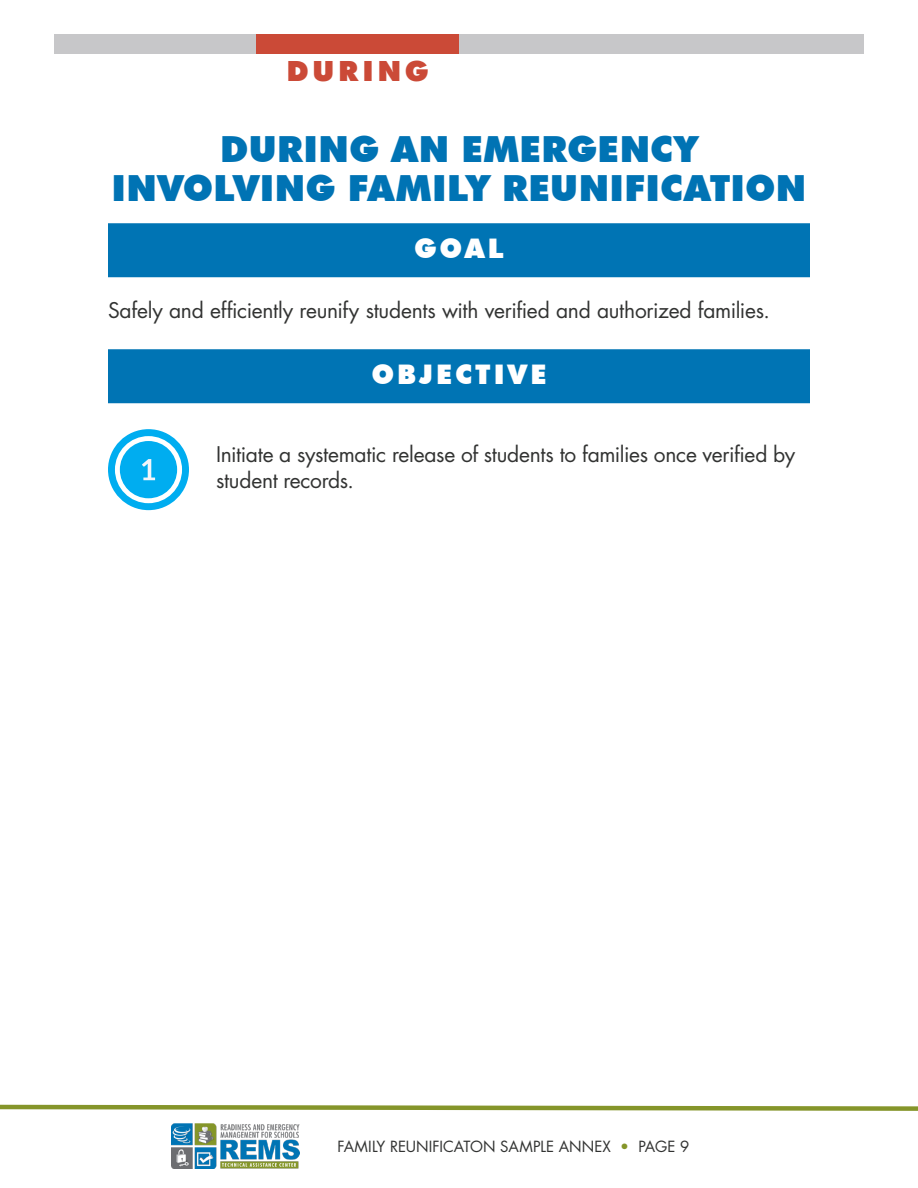
<style>
.page{position:relative;width:918px;height:1188px;background:#fff}
.page>*{position:absolute;margin:0;border:0;box-sizing:border-box;transform-origin:0 0}
.t1{font:900 36px/39px "Futura BT";letter-spacing:.01em;color:#0073b4;text-align:center}
.t2{font:800 30px "Futura PT";letter-spacing:.115em;color:#cb4a37}
.t3{font:900 27px "Futura BT";letter-spacing:.11em;color:#fff}
.t4{font:21px/25.5px "Futura Std";letter-spacing:-.015em;color:#323332}
.t5{font:15px "Futura Std";letter-spacing:.005em;color:#323332}
.s1{color:#859529}
</style>
<div class="page">
<div style="left:54px;top:35px;width:202px;height:19px;background:#c7c7c9"></div>
<div style="left:459px;top:35px;width:203px;height:19px;background:#c7c7c9"></div>
<div style="left:662px;top:35px;width:202px;height:19px;background:#c7c7c9"></div>
<div style="left:256px;top:35px;width:203px;height:19px;background:#cb4a37"></div>
<img style="left:171px;top:1124px;width:129px;height:45px">
<svg style="left:0;top:1105px;width:918px;height:6px;background:#a3af5f"></svg>
<div style="left:108px;top:223px;width:702px;height:54px;background:#0074b4"></div>
<div style="left:108px;top:349px;width:702px;height:54px;background:#0074b4"></div>
<div style="left:108px;top:429px;width:81px;height:81px;background:#00adf0;border-radius:50%"></div>
<svg style="left:115px;top:436px;width:67px;height:67px"></svg>
<div style="left:120px;top:441px;width:57px;height:57px;background:#00adf0;border-radius:50%"></div>
<svg style="left:142px;top:459px;width:13px;height:21px"></svg>
<h2 class="t2" style="left:287px;top:52px;width:144px">DURING</h2>
<h2 class="t1" style="left:112px;top:130px;width:696px">DURING AN EMERGENCY<br>INVOLVING FAMILY REUNIFICATION</h2>
<h3 class="t3" style="left:414px;top:232px;width:91px">GOAL</h3>
<p class="t4" style="left:108px;top:298px;width:664px">Safely and efficiently reunify students with verified and authorized families.</p>
<h3 class="t3" style="left:372px;top:358px;width:176px">OBJECTIVE</h3>
<p class="t4" style="left:216px;top:442px;width:581px">Initiate a systematic release of students to families once verified by student records.</p>
<p class="t5" style="left:338px;top:1137px;width:353px">FAMILY REUNIFICATON SAMPLE ANNEX <span class="s1">•</span> PAGE 9</p>
</div>
